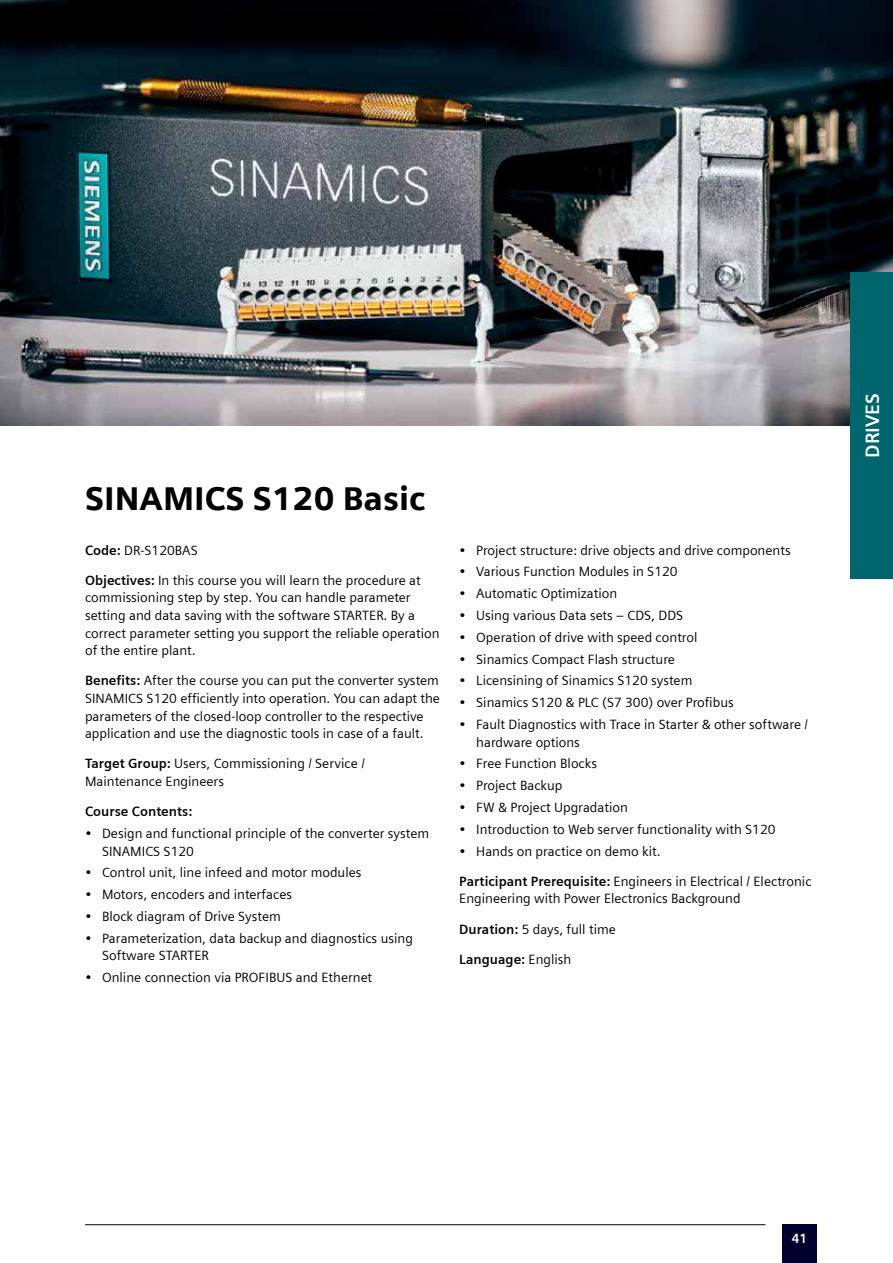
<style>
.page{position:relative;width:893px;height:1263px;background:#fff}
.page>*{position:absolute;margin:0;border:0;box-sizing:border-box;transform-origin:0 0}
.t1{font:900 33px "Siemens Sans";color:#000}
.t2{font:700 19.5px "Siemens Sans";color:#fff}
.t3{font:13.5px/17.5px "Siemens Sans";color:#000}
.t4{font:700 13.5px "Siemens Sans";color:#000}
.t5{font:700 13.5px "Siemens Sans";color:#fff}
.s1{font-weight:700}
.s2{font-weight:400}
</style>
<div class="page">
<img style="left:0;top:0;width:893px;height:425px">
<div style="left:782px;top:1225px;width:34px;height:38px;background:#00002c"></div>
<hr style="left:85px;top:1224px;width:680px;height:1px;background:#00002c">
<div style="left:850px;top:272px;width:43px;height:306px;background:#00656d"></div>
<h1 class="t1" style="left:85px;top:479px;width:342px">SINAMICS S120 Basic</h1>
<p class="t3" style="left:85px;top:541px;width:114px"><span class="s1">Code:</span> DR-S120BAS</p>
<p class="t3" style="left:85px;top:571px;width:356px"><span class="s1">Objectives:</span> In this course you will learn the procedure at commissioning step by step. You can handle parameter setting and data saving with the software STARTER. By a correct parameter setting you support the reliable operation of the entire plant.</p>
<p class="t3" style="left:85px;top:672px;width:356px"><span class="s1">Benefits:</span> After the course you can put the converter system SINAMICS S120 efficiently into operation. You can adapt the parameters of the closed-loop controller to the respective application and use the diagnostic tools in case of a fault.</p>
<p class="t3" style="left:85px;top:755px;width:281px"><span class="s1">Target Group:</span> Users, Commissioning / Service /<br>Maintenance Engineers</p>
<p class="t4" style="left:85px;top:804px;width:109px">Course Contents:</p>
<p class="t3" style="left:102px;top:825px;width:329px;text-indent:-17px">• Design and functional principle of the converter system<br>SINAMICS S120</p>
<p class="t3" style="left:85px;top:864px;width:278px">• Control unit, line infeed and motor modules</p>
<p class="t3" style="left:85px;top:886px;width:209px">• Motors, encoders and interfaces</p>
<p class="t3" style="left:85px;top:908px;width:197px">• Block diagram of Drive System</p>
<p class="t3" style="left:102px;top:929px;width:312px;text-indent:-17px">• Parameterization, data backup and diagnostics using<br>Software STARTER</p>
<p class="t3" style="left:85px;top:969px;width:289px">• Online connection via PROFIBUS and Ethernet</p>
<p class="t3" style="left:459px;top:541px;width:333px">• Project structure: drive objects and drive components</p>
<p class="t3" style="left:459px;top:563px;width:220px">• Various Function Modules in S120</p>
<p class="t3" style="left:459px;top:585px;width:160px">• Automatic Optimization</p>
<p class="t3" style="left:459px;top:607px;width:225px">• Using various Data sets – CDS, DDS</p>
<p class="t3" style="left:459px;top:628px;width:240px">• Operation of drive with speed control</p>
<p class="t3" style="left:459px;top:650px;width:217px">• Sinamics Compact Flash structure</p>
<p class="t3" style="left:459px;top:672px;width:235px">• Licensining of Sinamics S120 system</p>
<p class="t3" style="left:459px;top:694px;width:276px">• Sinamics S120 &amp; PLC (S7 300) over Profibus</p>
<p class="t3" style="left:476px;top:716px;width:333px;text-indent:-17px">• Fault Diagnostics with Trace in Starter &amp; other software / hardware options</p>
<p class="t3" style="left:459px;top:755px;width:139px">• Free Function Blocks</p>
<p class="t3" style="left:459px;top:777px;width:105px">• Project Backup</p>
<p class="t3" style="left:459px;top:799px;width:170px">• FW &amp; Project Upgradation</p>
<p class="t3" style="left:459px;top:820px;width:318px">• Introduction to Web server functionality with S120</p>
<p class="t3" style="left:459px;top:842px;width:203px">• Hands on practice on demo kit.</p>
<p class="t3" style="left:459px;top:872px;width:354px"><span class="s1">Participant Prerequisite:</span> Engineers in Electrical / Electronic<br>Engineering with Power Electronics Background</p>
<p class="t3" style="left:459px;top:920px;width:158px"><span class="s1">Duration:</span> 5 days, full time</p>
<p class="t4" style="left:459px;top:952px;width:114px">Language: <span class="s2">English</span></p>
<h2 class="t2" style="left:861px;top:458px;width:66px;rotate:-90deg">DRIVES</h2>
<p class="t5" style="left:792px;top:1231px;width:17px">41</p>
</div>
